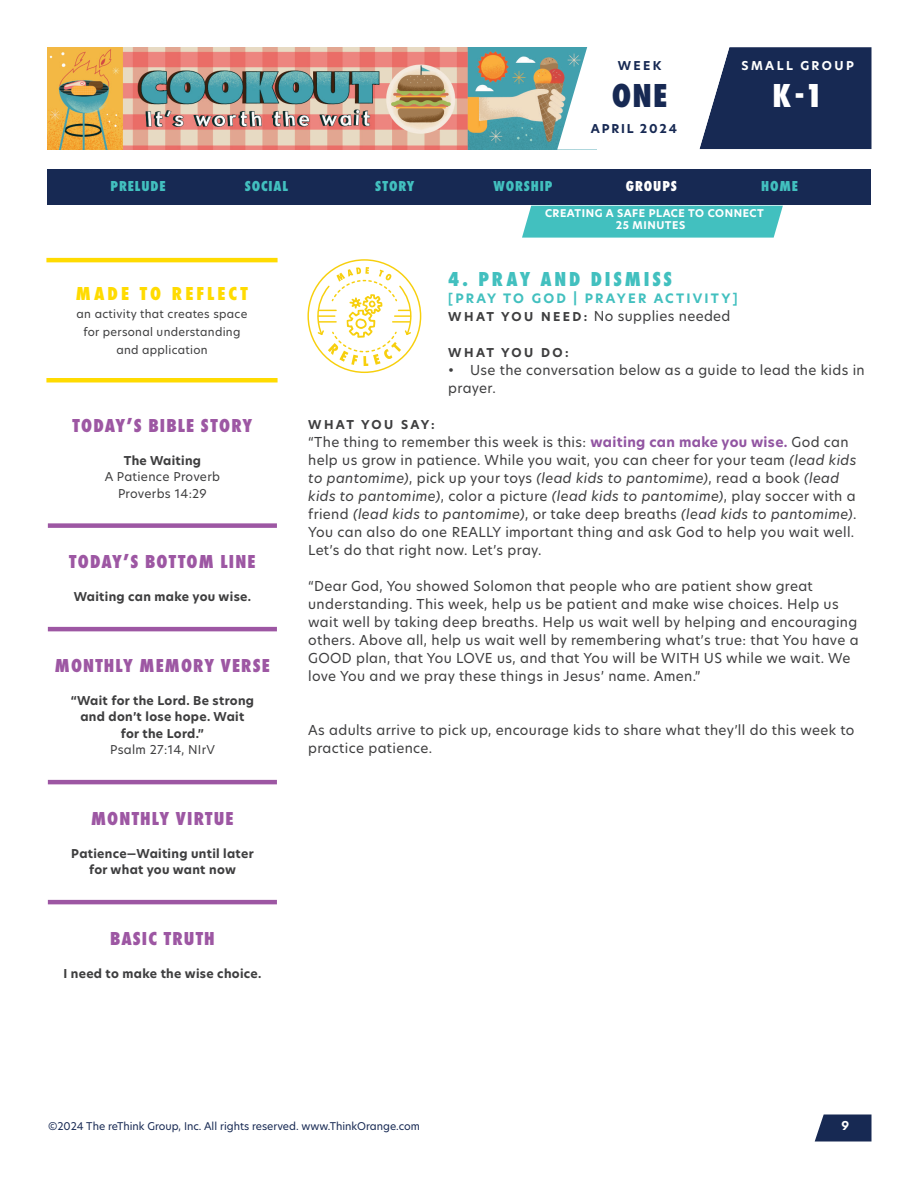
<style>
.page{position:relative;width:918px;height:1188px;background:#fff}
.page>*{position:absolute;margin:0;border:0;box-sizing:border-box;transform-origin:0 0}
.t1{font:800 34.5px "Futura PT Cond";color:#fff}
.t2{font:800 34.5px "Futura PT Cond";color:#172953}
.Paragraph_Style_1{font:800 21px "Futura PT Cond";letter-spacing:.135em;color:#42c0bf}
.t3{font:800 19.5px "Futura PT Cond";letter-spacing:.06em;color:#9d57a3}
.t4{font:800 19.5px "Futura PT Cond";letter-spacing:.16em;color:#ffdb01}
.t5{font:800 15px "Futura PT Cond";letter-spacing:.06em;color:#42c0bf}
.t6{font:800 15px "Futura PT Cond";letter-spacing:.06em;color:#fff}
.Paragraph_Style_1-2{font:13.5px/18px "New Hero";letter-spacing:.025em;color:#3e3e3f}
.Paragraph_Style_1-3{font:700 12.75px "New Hero";letter-spacing:.175em;color:#42c0bf}
.Paragraph_Style_1-4{font:700 12px/16.5px "New Hero";letter-spacing:.025em;color:#3e3e3f;text-align:center}
.t7{font:12px/16.5px "New Hero";letter-spacing:.025em;color:#3e3e3f;text-align:center}
.t8{font:700 12px "New Hero";letter-spacing:.15em;color:#172953}
.t9{font:700 12px "New Hero";letter-spacing:.2em;color:#fff}
.Paragraph_Style_1-5{font:700 12px "New Hero";letter-spacing:.185em;color:#3e3e3f}
.Paragraph_Style_1-6{font:700 12px "New Hero";letter-spacing:.2em;color:#3e3e3f}
.t10{font:11.25px/18px "New Hero";letter-spacing:.025em;color:#3e3e3f;text-align:center}
.t11{font:10.5px "New Hero";color:#172953}
.t12{font:700 10.5px/12px "New Hero";letter-spacing:.05em;color:#fff}
.s1{font-weight:700;font-size:12px}
.s2{font-weight:700;color:#9255a2}
.s3{font-style:italic}
</style>
<div class="page">
<img style="left:47px;top:47px;width:510px;height:102px">
<svg style="left:815px;top:1114px;width:57px;height:28px;background:#314166"></svg>
<svg style="left:557px;top:47px;width:315px;height:103px"></svg>
<div style="left:48px;top:523px;width:229px;height:5px;background:#9d57a3"></div>
<hr style="left:48px;top:627px;width:229px;height:4px;background:#9d57a3">
<hr style="left:48px;top:780px;width:229px;height:4px;background:#9d57a3">
<hr style="left:48px;top:900px;width:229px;height:4px;background:#9d57a3">
<svg style="left:307px;top:259px;width:114px;height:114px"></svg>
<div style="left:47px;top:170px;width:824px;height:36px;background:#172953"></div>
<hr style="left:46px;top:378px;width:232px;height:4px;background:#ffdb01">
<hr style="left:46px;top:258px;width:232px;height:4px;background:#ffdb01">
<div style="left:522px;top:206px;width:261px;height:32px;background:#42c0bf"></div>
<p class="t8" style="left:618px;top:57px;width:45px">WEEK</p>
<h1 class="t2" style="left:612px;top:75px;width:57px">ONE</h1>
<p class="t8" style="left:591px;top:120px;width:88px">APRIL 2024</p>
<p class="t9" style="left:742px;top:57px;width:114px">SMALL GROUP</p>
<h1 class="t1" style="left:773px;top:75px;width:52px">K-1</h1>
<p class="t5" style="left:111px;top:177px;width:57px">PRELUDE</p>
<p class="t5" style="left:245px;top:177px;width:45px">SOCIAL</p>
<p class="t5" style="left:375px;top:177px;width:41px">STORY</p>
<p class="t5" style="left:494px;top:177px;width:60px">WORSHIP</p>
<p class="t6" style="left:626px;top:177px;width:53px">GROUPS</p>
<p class="t5" style="left:761px;top:177px;width:38px">HOME</p>
<h3 class="t4" style="left:76px;top:282px;width:174px">MADE TO REFLECT</h3>
<p class="t10" style="left:77px;top:305px;width:172px">an activity that creates space for personal understanding and application</p>
<h3 class="t3" style="left:73px;top:414px;width:181px">TODAY’S BIBLE STORY</h3>
<p class="Paragraph_Style_1-4" style="left:124px;top:452px;width:79px">The Waiting</p>
<p class="t7" style="left:105px;top:469px;width:117px">A Patience Proverb<br>Proverbs 14:29</p>
<h3 class="t3" style="left:69px;top:550px;width:188px">TODAY’S BOTTOM LINE</h3>
<p class="Paragraph_Style_1-4" style="left:74px;top:589px;width:179px">Waiting can make you wise.</p>
<h3 class="t3" style="left:55px;top:654px;width:216px">MONTHLY MEMORY VERSE</h3>
<p class="Paragraph_Style_1-4" style="left:71px;top:692px;width:185px">“Wait for the Lord. Be strong and don’t lose hope. Wait for the Lord.”</p>
<p class="t7" style="left:110px;top:742px;width:107px">Psalm 27:14, NIrV</p>
<h3 class="t3" style="left:91px;top:807px;width:144px">MONTHLY VIRTUE</h3>
<p class="Paragraph_Style_1-4" style="left:71px;top:845px;width:184px">Patience—Waiting until later for what you want now</p>
<h3 class="t3" style="left:110px;top:927px;width:106px">BASIC TRUTH</h3>
<p class="Paragraph_Style_1-4" style="left:63px;top:965px;width:200px">I need to make the wise choice.</p>
<p class="t12" style="left:616px;top:207px;width:150px;text-indent:-71px">CREATING A SAFE PLACE TO CONNECT<br>25 MINUTES</p>
<p class="Paragraph_Style_1" style="left:448px;top:267px;width:225px">4. PRAY AND DISMISS</p>
<p class="Paragraph_Style_1-3" style="left:448px;top:289px;width:291px">[PRAY TO GOD | PRAYER ACTIVITY]</p>
<p class="Paragraph_Style_1-2" style="left:448px;top:306px;width:284px"><span class="s1">W H AT YO U N E E D :</span> No supplies needed</p>
<p class="Paragraph_Style_1-6" style="left:448px;top:344px;width:122px">WHAT YOU DO:</p>
<p class="Paragraph_Style_1-2" style="left:448px;top:360px;width:418px">• Use the conversation below as a guide to lead the kids in prayer.</p>
<p class="Paragraph_Style_1-5" style="left:308px;top:416px;width:128px">WHAT YOU SAY:</p>
<p class="Paragraph_Style_1-2" style="left:308px;top:432px;width:550px">“The thing to remember this week is this: <span class="s2">waiting can make you wise.</span> God can help us grow in patience. While you wait, you can cheer for your team <span class="s3">(lead kids to pantomime)</span>, pick up your toys <span class="s3">(lead kids to pantomime)</span>, read a book <span class="s3">(lead kids to pantomime)</span>, color a picture <span class="s3">(lead kids to pantomime)</span>, play soccer with a friend <span class="s3">(lead kids to pantomime)</span>, or take deep breaths <span class="s3">(lead kids to pantomime)</span>.<br>You can also do one REALLY important thing and ask God to help you wait well.<br>Let’s do that right now. Let’s pray.</p>
<p class="Paragraph_Style_1-2" style="left:308px;top:576px;width:552px">“Dear God, You showed Solomon that people who are patient show great understanding. This week, help us be patient and make wise choices. Help us wait well by taking deep breaths. Help us wait well by helping and encouraging others. Above all, help us wait well by remembering what’s true: that You have a GOOD plan, that You LOVE us, and that You will be WITH US while we wait. We love You and we pray these things in Jesus’ name. Amen.”</p>
<p class="Paragraph_Style_1-2" style="left:308px;top:720px;width:548px">As adults arrive to pick up, encourage kids to share what they’ll do this week to practice patience.</p>
<p class="t11" style="left:48px;top:1118px;width:374px">©2024 The reThink Group, Inc. All rights reserved. www.ThinkOrange.com</p>
<p class="t9" style="left:842px;top:1117px;width:9px">9</p>
</div>
